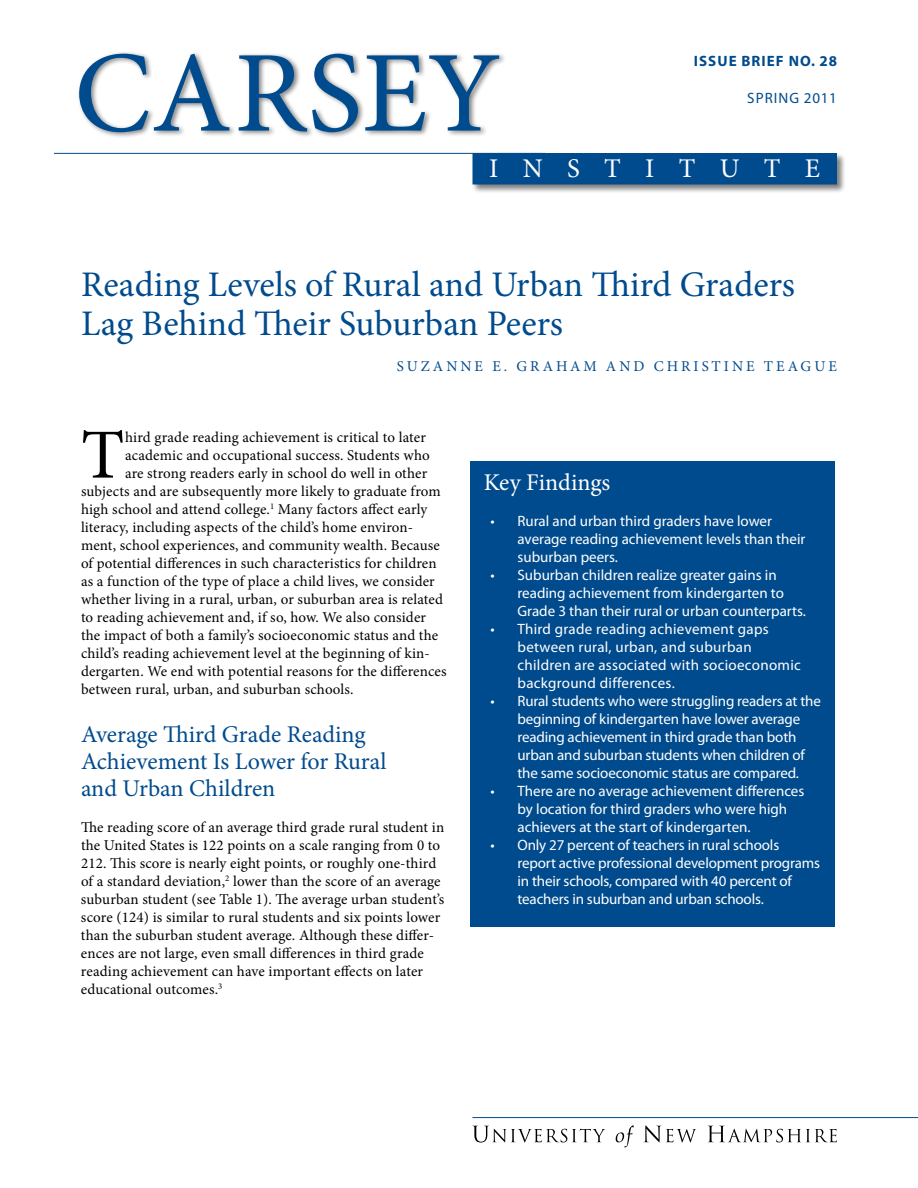
<style>
.page{position:relative;width:918px;height:1188px;background:#fff}
.page>*{position:absolute;margin:0;border:0;box-sizing:border-box;transform-origin:0 0}
.t1{font:115.65px "Minion Pro";color:#004b8d}
.t2{font:70.35px "Minion Pro";color:#000}
.t3{font:36px/39px "Minion Pro";color:#004b8d}
.t4{font:27px "Minion Pro";color:#fff}
.t5{font:24px/27px "Minion Pro";color:#004b8d}
.t6{font:24px "Minion Pro";color:#fff}
.t7{font:15px/18px "Minion Pro";letter-spacing:.01em;color:#000}
.t8{font:15px/18px "Myriad Pro";letter-spacing:-.005em;color:#fff}
.t9{font:15px/18px "Myriad Pro";letter-spacing:.02em;color:#fff}
.t10{font:15px "Minion Pro";color:#004b8d}
.t11{font:700 15px "Myriad Pro";letter-spacing:.07em;color:#004b8d}
.t12{font:15px "Myriad Pro";letter-spacing:.05em;color:#004b8d}
</style>
<div class="page">
<div style="left:77px;top:50px;width:430px;height:89px;background:#000;opacity:.5"></div>
<div style="left:472px;top:152px;width:375px;height:42px;background:#000;opacity:.5"></div>
<div style="left:472px;top:153px;width:365px;height:31px;background:#004b8d"></div>
<hr style="left:54px;top:153px;width:491px;height:1px;background:#004b8d">
<hr style="left:472px;top:1117px;width:446px;height:1px;background:#004b8d">
<svg style="left:473px;top:1126px;width:132px;height:17px"></svg>
<svg style="left:616px;top:1125px;width:18px;height:22px"></svg>
<svg style="left:644px;top:1125px;width:52px;height:17px"></svg>
<svg style="left:708px;top:1126px;width:129px;height:16px"></svg>
<div style="left:470px;top:461px;width:365px;height:466px;background:#004b8d"></div>
<h1 class="t1" style="left:74px;top:16px;width:428px">Carsey</h1>
<h3 class="t4" style="left:489px;top:150px;width:332px">institute</h3>
<p class="t11" style="left:694px;top:53px;width:145px">ISSUE BRIEF NO. 28</p>
<p class="t12" style="left:747px;top:88px;width:91px">Spring 2011</p>
<h3 class="t3" style="left:81px;top:265px;width:716px">Reading Levels of Rural and Urban Third Graders<br>Lag Behind Their Suburban Peers</h3>
<p class="t10" style="left:397px;top:356px;width:442px">Suzanne E. Gr aham and Chr istine Teag ue</p>
<h2 class="t2" style="left:81px;top:408px;width:41px">T</h2>
<p class="t7" style="left:125px;top:428px;width:302px">hird grade reading achievement is critical to later</p>
<p class="t7" style="left:125px;top:446px;width:306px">academic and occupational success. Students who</p>
<p class="t7" style="left:125px;top:464px;width:304px">are strong readers early in school do well in other</p>
<p class="t7" style="left:81px;top:482px;width:361px">subjects and are subsequently more likely to graduate from</p>
<p class="t7" style="left:81px;top:500px;width:348px">high school and attend college.<sup>1</sup> Many factors affect early</p>
<p class="t7" style="left:81px;top:518px;width:334px">literacy, including aspects of the child’s home environ-</p>
<p class="t7" style="left:81px;top:536px;width:360px">ment, school experiences, and community wealth. Because</p>
<p class="t7" style="left:81px;top:554px;width:357px">of potential differences in such characteristics for children</p>
<p class="t7" style="left:81px;top:572px;width:355px">as a function of the type of place a child lives, we consider</p>
<p class="t7" style="left:81px;top:590px;width:364px">whether living in a rural, urban, or suburban area is related</p>
<p class="t7" style="left:81px;top:608px;width:347px">to reading achievement and, if so, how. We also consider</p>
<p class="t7" style="left:81px;top:626px;width:359px">the impact of both a family’s socioeconomic status and the</p>
<p class="t7" style="left:81px;top:644px;width:350px">child’s reading achievement level at the beginning of kin-</p>
<p class="t7" style="left:81px;top:662px;width:367px">dergarten. We end with potential reasons for the differences</p>
<p class="t7" style="left:81px;top:680px;width:274px">between rural, urban, and suburban schools.</p>
<h3 class="t5" style="left:81px;top:721px;width:307px">Average Third Grade Reading<br>Achievement Is Lower for Rural and Urban Children</h3>
<p class="t7" style="left:81px;top:818px;width:365px">The reading score of an average third grade rural student in the United States is 122 points on a scale ranging from 0 to 212. This score is nearly eight points, or roughly one-third of a standard deviation,<sup>2</sup> lower than the score of an average suburban student (see Table 1). The average urban student’s score (124) is similar to rural students and six points lower than the suburban student average. Although these differ&shy;ences are not large, even small differences in third grade reading achievement can have important effects on later educational outcomes.<sup>3</sup></p>
<h3 class="t6" style="left:484px;top:466px;width:128px">Key Findings</h3>
<p class="t8" style="left:518px;top:511px;width:290px;text-indent:-27px">• Rural and urban third graders have lower average reading achievement levels than their suburban peers.</p>
<p class="t8" style="left:518px;top:565px;width:290px;text-indent:-27px">• Suburban children realize greater gains in reading achievement from kindergarten to<br>Grade 3 than their rural or urban counterparts.</p>
<p class="t9" style="left:518px;top:619px;width:285px;text-indent:-27px">• Third grade reading achievement gaps between rural, urban, and suburban children are associated with socioeconomic background differences.</p>
<p class="t8" style="left:518px;top:691px;width:305px;text-indent:-27px">• Rural students who were struggling readers at the beginning of kindergarten have lower average reading achievement in third grade than both urban and suburban students when children of the same socioeconomic status are compared.</p>
<p class="t8" style="left:518px;top:781px;width:288px;text-indent:-27px">• There are no average achievement differences by location for third graders who were high achievers at the start of kindergarten.</p>
<p class="t8" style="left:518px;top:835px;width:304px;text-indent:-27px">• Only 27 percent of teachers in rural schools report active professional development programs in their schools, compared with 40 percent of teachers in suburban and urban schools.</p>
</div>
